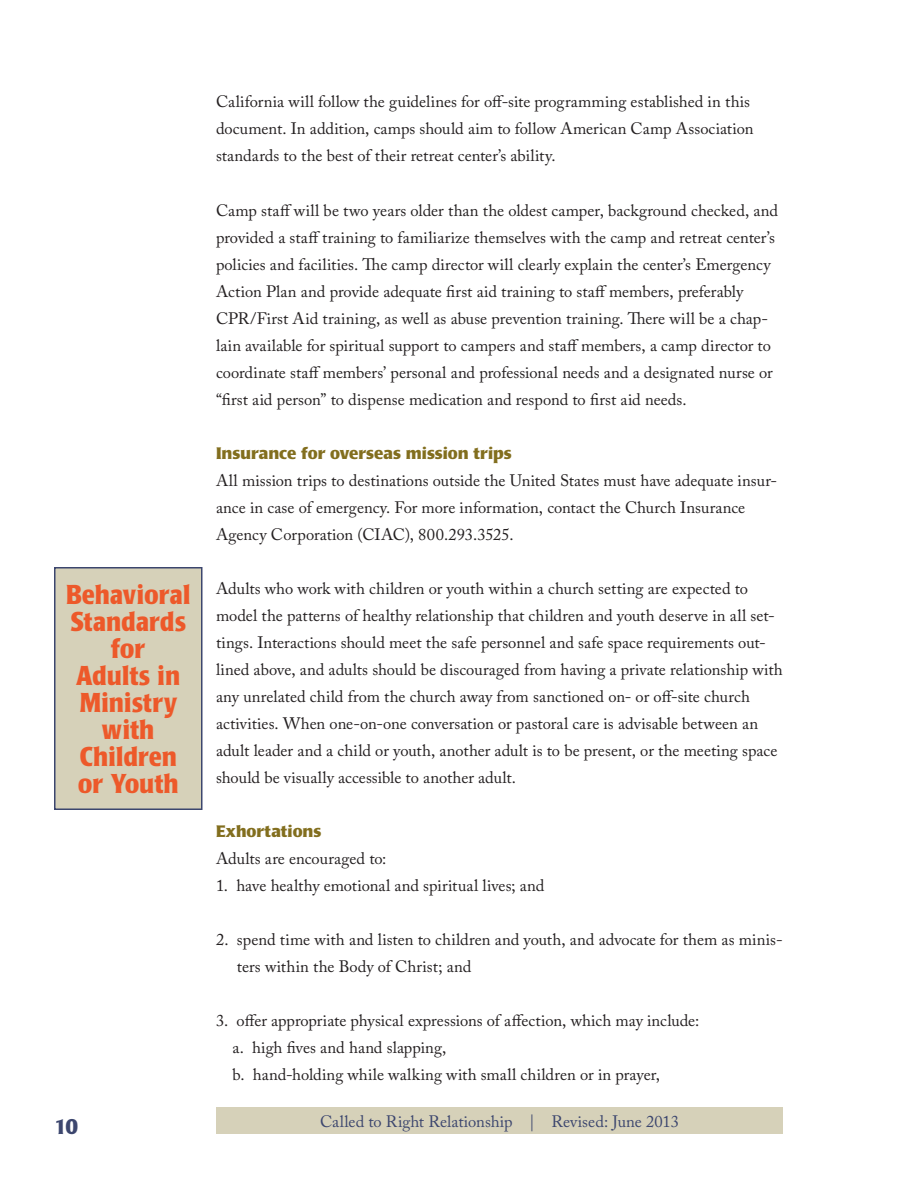
<style>
.page{position:relative;width:918px;height:1188px;background:#fff}
.page>*{position:absolute;margin:0;border:0;box-sizing:border-box;transform-origin:0 0}
.box_header___orange{font:700 condensed 27px/27px "Poppl Laudatio";letter-spacing:.015em;color:#ed592a;text-align:center}
.t1{font:700 21px "Poppl Laudatio";color:#3c466e}
.t2{font:16.5px/27px "Adobe Caslon Pro";color:#231f20}
.text_header___olive{font:700 16.5px "Poppl Laudatio";color:#826e1e}
.t3{font:16.5px "Adobe Caslon Pro";color:#3c466e}
</style>
<div class="page">
<div style="left:216px;top:1107px;width:567px;height:27px;background:#d6d1b9"></div>
<div style="left:55px;top:568px;width:147px;height:241px;background:#d6d1b9"></div>
<div style="left:54px;top:567px;width:148px;height:243px;border:2px solid #3c466e"></div>
<p class="box_header___orange" style="left:66px;top:581px;width:126px">Behavioral<br>Standards for</p>
<p class="box_header___orange" style="left:77px;top:662px;width:105px">Adults in<br>Ministry with<br>Children</p>
<p class="box_header___orange" style="left:78px;top:770px;width:102px">or Youth</p>
<p class="t2" style="left:216px;top:87px;width:539px">California will follow the guidelines for off-site programming established in this document. In addition, camps should aim to follow American Camp Association standards to the best of their retreat center’s ability.</p>
<p class="t2" style="left:216px;top:197px;width:564px">Camp staff will be two years older than the oldest camper, background checked, and provided a staff training to familiarize themselves with the camp and retreat center’s policies and facilities. The camp director will clearly explain the center’s Emergency Action Plan and provide adequate first aid training to staff members, preferably CPR/First Aid training, as well as abuse prevention training. There will be a chap&shy;lain available for spiritual support to campers and staff members, a camp director to coordinate staff members’ personal and professional needs and a designated nurse or “first aid person” to dispense medication and respond to first aid needs.</p>
<p class="text_header___olive" style="left:216px;top:444px;width:297px">Insurance for overseas mission trips</p>
<p class="t2" style="left:216px;top:467px;width:563px">All mission trips to destinations outside the United States must have adequate insur&shy;ance in case of emergency. For more information, contact the Church Insurance<br>Agency Corporation (CIAC), 800.293.3525.</p>
<p class="t2" style="left:216px;top:575px;width:568px">Adults who work with children or youth within a church setting are expected to model the patterns of healthy relationship that children and youth deserve in all set&shy;tings. Interactions should meet the safe personnel and safe space requirements out&shy;lined above, and adults should be discouraged from having a private relationship with any unrelated child from the church away from sanctioned on- or off-site church activities. When one-on-one conversation or pastoral care is advisable between an adult leader and a child or youth, another adult is to be present, or the meeting space should be visually accessible to another adult.</p>
<p class="text_header___olive" style="left:216px;top:822px;width:107px">Exhortations</p>
<p class="t2" style="left:216px;top:845px;width:172px">Adults are encouraged to:</p>
<p class="t2" style="left:216px;top:872px;width:330px">1. have healthy emotional and spiritual lives; and</p>
<p class="t2" style="left:237px;top:926px;width:547px;text-indent:-21px">2. spend time with and listen to children and youth, and advocate for them as minis&shy;ters within the Body of Christ; and</p>
<p class="t2" style="left:216px;top:1007px;width:485px">3. offer appropriate physical expressions of affection, which may include:</p>
<p class="t2" style="left:232px;top:1034px;width:215px">a. high fives and hand slapping,</p>
<p class="t2" style="left:232px;top:1061px;width:429px">b. hand-holding while walking with small children or in prayer,</p>
<p class="t1" style="left:54px;top:1115px;width:26px">10</p>
<p class="t3" style="left:320px;top:1111px;width:360px">Called to Right Relationship | Revised: June 2013</p>
</div>
